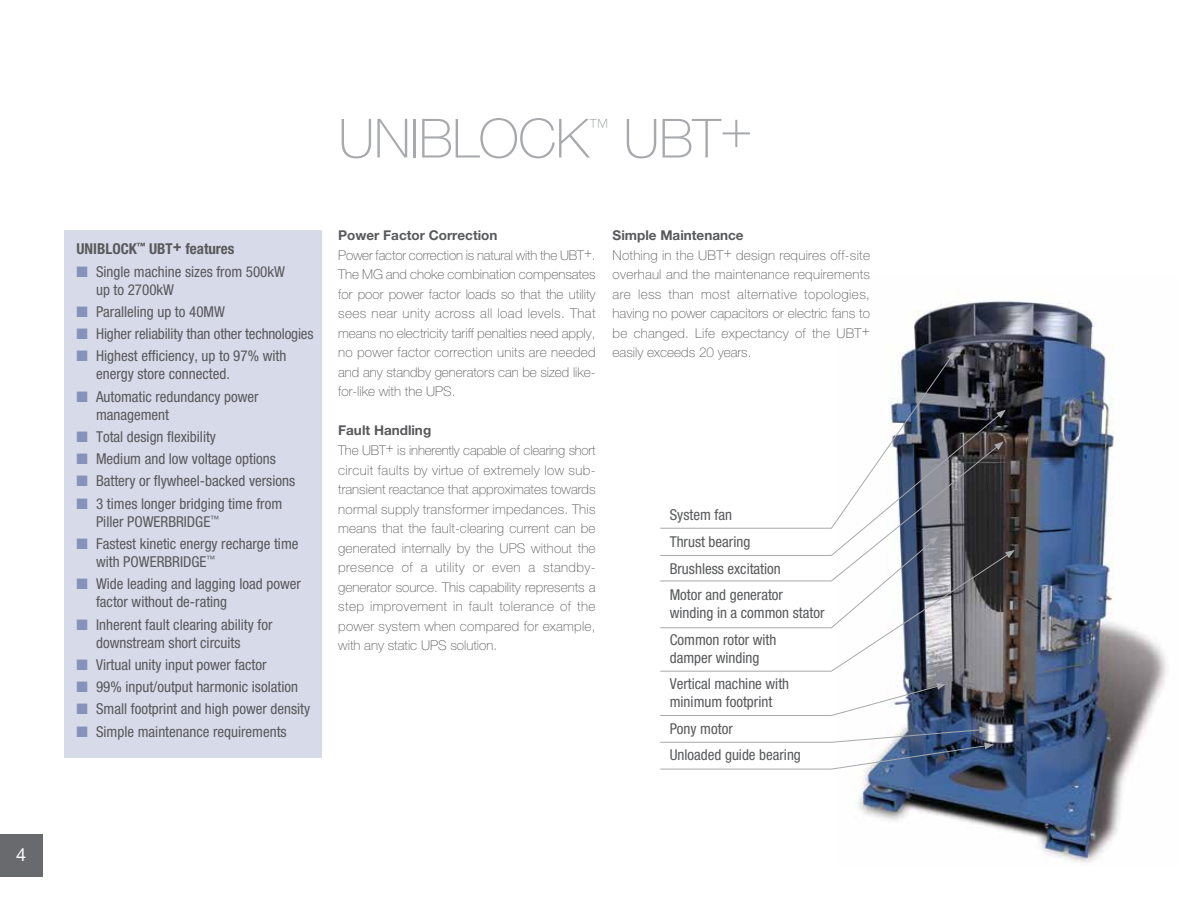
<style>
.page{position:relative;width:1187px;height:919px;background:#fff}
.page>*{position:absolute;margin:0;border:0;box-sizing:border-box;transform-origin:0 0}
.t1{font:100 54px "Helvetica Neue";letter-spacing:-.01em;color:#a7a9ac}
.t2{font:100 21px "Helvetica Neue";color:#a7a9ac}
.t3{font:18px "Helvetica Neue";color:#fff}
.t4{font:condensed 15px/26.5px "Helvetica Neue";color:#58595b}
.t5{font:700 condensed 15px "Helvetica Neue";color:#58595b}
.t6{font:100 13.5px/19.5px "Helvetica Neue";color:#58595b;text-align:justify}
.t7{font:700 13.5px "Helvetica Neue";color:#58595b}
.s1{color:#8593bb}
</style>
<div class="page">
<img style="left:858px;top:301px;width:309px;height:562px">
<div style="left:64px;top:230px;width:257px;height:527px;background:#d7dae9"></div>
<svg style="left:858px;top:356px;width:94px;height:57px"></svg>
<svg style="left:947px;top:351px;width:8px;height:10px"></svg>
<svg style="left:858px;top:413px;width:143px;height:123px"></svg>
<svg style="left:996px;top:409px;width:9px;height:9px"></svg>
<svg style="left:660px;top:445px;width:339px;height:91px"></svg>
<svg style="left:994px;top:441px;width:9px;height:9px"></svg>
<svg style="left:660px;top:536px;width:354px;height:136px"></svg>
<svg style="left:660px;top:683px;width:286px;height:33px"></svg>
<svg style="left:660px;top:726px;width:334px;height:43px"></svg>
<div style="left:0;top:833px;width:43px;height:43px;background:#696a6d"></div>
<h3 class="t3" style="left:16px;top:843px;width:12px">4</h3>
<h1 class="t1" style="left:338px;top:108px;width:252px">UNIBLOCK</h1>
<h2 class="t2" style="left:588px;top:114px;width:22px">™</h2>
<h1 class="t1" style="left:623px;top:108px;width:131px">UBT+</h1>
<p class="t5" style="left:77px;top:240px;width:159px">UNIBLOCK<sup>™</sup> UBT+ features</p>
<p class="t4" style="left:96px;top:262px;width:190px;line-height:18px;text-indent:-19px"><span class="s1">■</span> Single machine sizes from 500kW up to 2700kW</p>
<p class="t4" style="left:77px;top:298px;width:150px"><span class="s1">■</span> Paralleling up to 40MW</p>
<p class="t4" style="left:77px;top:320px;width:238px"><span class="s1">■</span> Higher reliability than other technologies</p>
<p class="t4" style="left:96px;top:347px;width:192px;line-height:18px;text-indent:-19px"><span class="s1">■</span> Highest efficiency, up to 97% with energy store connected.</p>
<p class="t4" style="left:96px;top:387px;width:164px;line-height:18px;text-indent:-19px"><span class="s1">■</span> Automatic redundancy power management</p>
<p class="t4" style="left:77px;top:423px;width:141px"><span class="s1">■</span> Total design flexibility</p>
<p class="t4" style="left:77px;top:445px;width:201px"><span class="s1">■</span> Medium and low voltage options</p>
<p class="t4" style="left:77px;top:467px;width:220px"><span class="s1">■</span> Battery or flywheel-backed versions</p>
<p class="t4" style="left:96px;top:494px;width:187px;line-height:18px;text-indent:-19px"><span class="s1">■</span> 3 times longer bridging time from<br>Piller POWERBRIDGE<sup>™</sup></p>
<p class="t4" style="left:96px;top:534px;width:204px;line-height:18px;text-indent:-19px"><span class="s1">■</span> Fastest kinetic energy recharge time with POWERBRIDGE<sup>™</sup></p>
<p class="t4" style="left:96px;top:575px;width:206px;line-height:18px;text-indent:-19px"><span class="s1">■</span> Wide leading and lagging load power factor without de-rating</p>
<p class="t4" style="left:96px;top:615px;width:178px;line-height:18px;text-indent:-19px"><span class="s1">■</span> Inherent fault clearing ability for downstream short circuits</p>
<p class="t4" style="left:77px;top:651px;width:191px"><span class="s1">■</span> Virtual unity input power factor</p>
<p class="t4" style="left:77px;top:673px;width:223px"><span class="s1">■</span> 99% input/output harmonic isolation</p>
<p class="t4" style="left:77px;top:695px;width:235px"><span class="s1">■</span> Small footprint and high power density</p>
<p class="t4" style="left:77px;top:718px;width:211px"><span class="s1">■</span> Simple maintenance requirements</p>
<p class="t7" style="left:338px;top:227px;width:161px">Power Factor Correction</p>
<p class="t6" style="left:338px;top:245px;width:259px">Power factor correction is natural with the UBT+.<br>The MG and choke combination compensates for poor power factor loads so that the utility sees near unity across all load levels. That means no electricity tariff penalties need apply, no power factor correction units are needed and any standby generators can be sized like&shy;for-like with the UPS.</p>
<p class="t7" style="left:338px;top:422px;width:94px">Fault Handling</p>
<p class="t6" style="left:338px;top:440px;width:259px">The UBT+ is inherently capable of clearing short circuit faults by virtue of extremely low sub&shy;transient reactance that approximates towards normal supply transformer impedances. This means that the fault-clearing current can be generated internally by the UPS without the presence of a utility or even a standby&shy;generator source. This capability represents a step improvement in fault tolerance of the power system when compared for example, with any static UPS solution.</p>
<p class="t7" style="left:612px;top:227px;width:132px">Simple Maintenance</p>
<p class="t6" style="left:612px;top:245px;width:259px">Nothing in the UBT+ design requires off-site overhaul and the maintenance requirements are less than most alternative topologies, having no power capacitors or electric fans to be changed. Life expectancy of the UBT+ easily exceeds 20 years.</p>
<p class="t4" style="left:669px;top:501px;width:115px">System fan<br>Thrust bearing<br>Brushless excitation<br>Motor and generator</p>
<p class="t4" style="left:669px;top:599px;width:156px">winding in a common stator<br>Common rotor with</p>
<p class="t4" style="left:669px;top:644px;width:121px">damper winding<br>Vertical machine with</p>
<p class="t4" style="left:669px;top:688px;width:133px">minimum footprint<br>Pony motor<br>Unloaded guide bearing</p>
</div>
